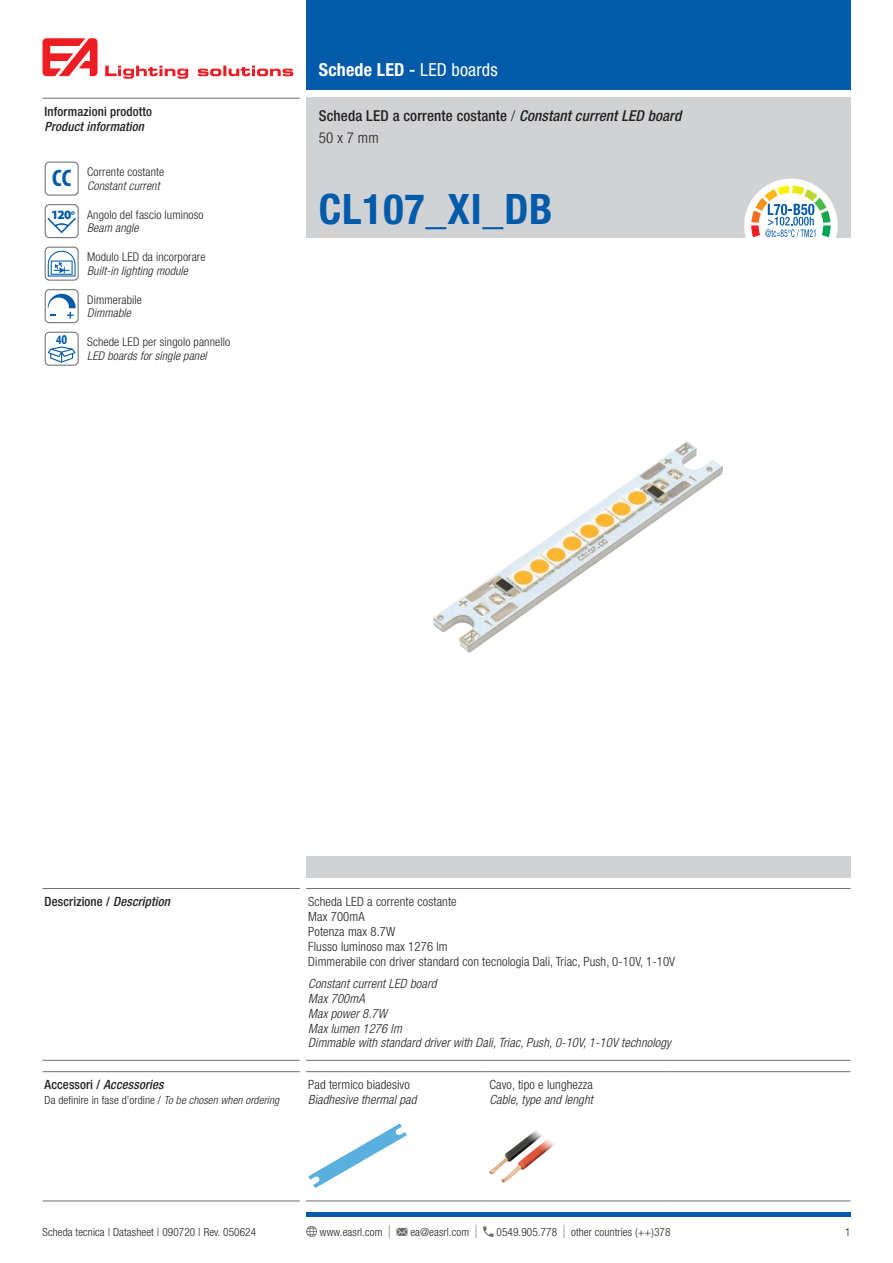
<style>
.page{position:relative;width:893px;height:1263px;background:#fff}
.page>*{position:absolute;margin:0;border:0;box-sizing:border-box;transform-origin:0 0}
.t1{font:700 condensed 42px "Helvetica Neue LT Std";letter-spacing:.02em;color:#015aaa}
.t2{font:700 condensed 18px "Helvetica Neue LT Std";letter-spacing:.01em;color:#fff}
.t3{font:500 condensed 15px "Helvetica Neue LT Std";letter-spacing:.01em;color:#231f20}
.t4{font:300 condensed 15px "Helvetica Neue LT Std";color:#231f20}
.t5{font:300 condensed 12.75px/15px "Helvetica Neue LT Std";letter-spacing:.01em;color:#231f20}
.t6{font:italic 300 condensed 12.75px/15px "Helvetica Neue LT Std";letter-spacing:.01em;color:#231f20}
.t7{font:500 condensed 12.75px "Helvetica Neue LT Std";letter-spacing:.01em;color:#231f20}
.t8{font:italic 500 condensed 12.75px "Helvetica Neue LT Std";letter-spacing:.01em;color:#231f20}
.t9{font:700 condensed 12.75px "Myriad Pro";color:#015aaa}
.t10{font:300 condensed 12px/13.5px "Helvetica Neue LT Std";letter-spacing:.01em;color:#231f20}
.t11{font:italic 300 condensed 12px "Helvetica Neue LT Std";letter-spacing:.01em;color:#231f20}
.t12{font:300 condensed 11.25px "Helvetica Neue LT Std";letter-spacing:.01em;color:#231f20}
.s1{font-family:"Myriad Pro";font-weight:700;font-size:24px;color:#015aaa}
.s2{font-style:italic}
.s3{font-family:"Myriad Pro";font-weight:900;font-stretch:normal;font-size:12.75px;color:#015aaa}
.s4{font-family:"Myriad Pro";font-weight:900;font-stretch:normal;font-size:11.25px;color:#015aaa}
.s5{font-size:13.5px}
.s6{font-weight:500}
.s7{font-weight:400}
.s8{font-weight:300}
.s9{font-style:normal}
.s10{font-size:18px;color:#6c6d70}
</style>
<div class="page">
<div style="left:306px;top:98px;width:544px;height:140px;background:#d1d2d4"></div>
<div style="left:306px;top:0;width:544px;height:89px;background:#015aaa"></div>
<svg style="left:43px;top:38px;width:55px;height:38px"></svg>
<svg style="left:105px;top:66px;width:188px;height:13px"></svg>
<hr style="left:306px;top:1212px;width:544px;height:4px;background:#015aaa">
<svg style="left:306px;top:1226px;width:11px;height:11px"></svg>
<svg style="left:396px;top:1228px;width:11px;height:8px"></svg>
<svg style="left:483px;top:1226px;width:11px;height:11px"></svg>
<hr style="left:43px;top:98px;width:257px;height:1px;background:#6c6d70">
<div style="left:744px;top:179px;width:94px;height:93px;background:#fff;border-radius:50%"></div>
<svg style="left:751px;top:186px;width:80px;height:51px"></svg>
<div style="left:45px;top:162px;width:34px;height:34px;border:1px solid #6c6d70;border-radius:4px"></div>
<div style="left:45px;top:204px;width:34px;height:34px;border:1px solid #6c6d70;border-radius:4px"></div>
<svg style="left:46px;top:216px;width:32px;height:18px"></svg>
<div style="left:45px;top:247px;width:34px;height:34px;border:1px solid #6c6d70;border-radius:4px"></div>
<svg style="left:48px;top:251px;width:28px;height:26px"></svg>
<div style="left:45px;top:289px;width:34px;height:34px;border:1px solid #6c6d70;border-radius:4px"></div>
<svg style="left:48px;top:294px;width:28px;height:25px"></svg>
<div style="left:45px;top:332px;width:34px;height:34px;border:1px solid #6c6d70;border-radius:4px"></div>
<svg style="left:48px;top:346px;width:28px;height:17px"></svg>
<div style="left:306px;top:856px;width:544px;height:21px;background:#d1d2d4"></div>
<hr style="left:43px;top:888px;width:257px;height:1px;background:#6c6d70">
<hr style="left:306px;top:888px;width:544px;height:1px;background:#6c6d70">
<hr style="left:43px;top:1060px;width:257px;height:1px;background:#6c6d70">
<hr style="left:306px;top:1060px;width:544px;height:1px;background:#6c6d70">
<hr style="left:43px;top:1071px;width:257px;height:1px;background:#6c6d70">
<hr style="left:306px;top:1071px;width:181px;height:1px;background:#6c6d70">
<hr style="left:487px;top:1071px;width:181px;height:1px;background:#6c6d70">
<hr style="left:668px;top:1071px;width:182px;height:1px;background:#6c6d70">
<hr style="left:43px;top:1200px;width:257px;height:1px;background:#6c6d70">
<hr style="left:306px;top:1200px;width:181px;height:1px;background:#6c6d70">
<hr style="left:487px;top:1200px;width:181px;height:1px;background:#6c6d70">
<hr style="left:668px;top:1200px;width:182px;height:1px;background:#6c6d70">
<svg style="left:308px;top:1123px;width:99px;height:65px"></svg>
<img style="left:489px;top:1130px;width:66px;height:52px">
<img style="left:434px;top:442px;width:289px;height:210px">
<p class="t7" style="left:45px;top:104px;width:109px">Informazioni prodotto</p>
<p class="t8" style="left:45px;top:119px;width:101px">Product information</p>
<p class="t10" style="left:87px;top:165px;width:79px;text-indent:-35px"><span class="s1">CC</span> Corrente costante<br><span class="s2">Constant current</span></p>
<p class="t10" style="left:87px;top:208px;width:118px;text-indent:-36px"><span class="s3">120</span><span class="s4">°</span> Angolo del fascio luminoso<br><span class="s2">Beam angle</span></p>
<p class="t10" style="left:87px;top:250px;width:120px">Modulo LED da incorporare</p>
<p class="t11" style="left:87px;top:264px;width:102px">Built-in lighting module</p>
<p class="t10" style="left:87px;top:293px;width:56px">Dimmerabile</p>
<p class="t11" style="left:87px;top:306px;width:45px">Dimmable</p>
<p class="t9" style="left:56px;top:332px;width:13px">4<span class="s5">0</span></p>
<p class="t10" style="left:87px;top:335px;width:145px">Schede LED per singolo pannello</p>
<p class="t11" style="left:87px;top:349px;width:121px">LED boards for single panel</p>
<h2 class="t2" style="left:319px;top:59px;width:180px">Schede LED <span class="s6">-</span> <span class="s7">LED boards</span></h2>
<p class="t3" style="left:319px;top:107px;width:364px">Scheda LED a corrente costante <span class="s8">/</span> <span class="s2">Constant current LED board</span></p>
<p class="t4" style="left:319px;top:129px;width:61px">50 x 7 mm</p>
<h1 class="t1" style="left:319px;top:184px;width:235px">CL107_XI_DB</h1>
<p class="t7" style="left:45px;top:894px;width:127px">Descrizione / <span class="s2">Description</span></p>
<p class="t5" style="left:308px;top:894px;width:368px">Scheda LED a corrente costante<br>Max 700mA<br>Potenza max 8.7W<br>Flusso luminoso max 1276 lm<br>Dimmerabile con driver standard con tecnologia Dali, Triac, Push, 0-10V, 1-10V</p>
<p class="t6" style="left:308px;top:976px;width:364px">Constant current LED board<br>Max 700mA<br>Max power 8.7W<br>Max lumen 1276 lm<br>Dimmable with standard driver with Dali, Triac, Push, 0-10V, 1-10V technology</p>
<p class="t8" style="left:45px;top:1077px;width:120px"><span class="s9">Accessori /</span> Accessories</p>
<p class="t12" style="left:45px;top:1094px;width:236px">Da definire in fase d’ordine / <span class="s2">To be chosen when ordering</span></p>
<p class="t5" style="left:489px;top:1077px;width:105px">Cavo, tipo e lunghezza</p>
<p class="t6" style="left:489px;top:1092px;width:105px">Cable, type and lenght</p>
<p class="t5" style="left:308px;top:1077px;width:103px">Pad termico biadesivo</p>
<p class="t6" style="left:308px;top:1092px;width:110px">Biadhesive thermal pad</p>
<p class="t12" style="left:43px;top:1225px;width:215px">Scheda tecnica | Datasheet | 090720 | Rev. 050624</p>
<p class="t12" style="left:320px;top:1225px;width:72px">www.easrl.com <span class="s10">|</span></p>
<p class="t12" style="left:410px;top:1225px;width:69px">ea@easrl.com <span class="s10">|</span></p>
<p class="t12" style="left:496px;top:1225px;width:176px">0549.905.778 <span class="s10">|</span> other countries (++)378</p>
<p class="t12" style="left:845px;top:1225px;width:7px">1</p>
</div>
